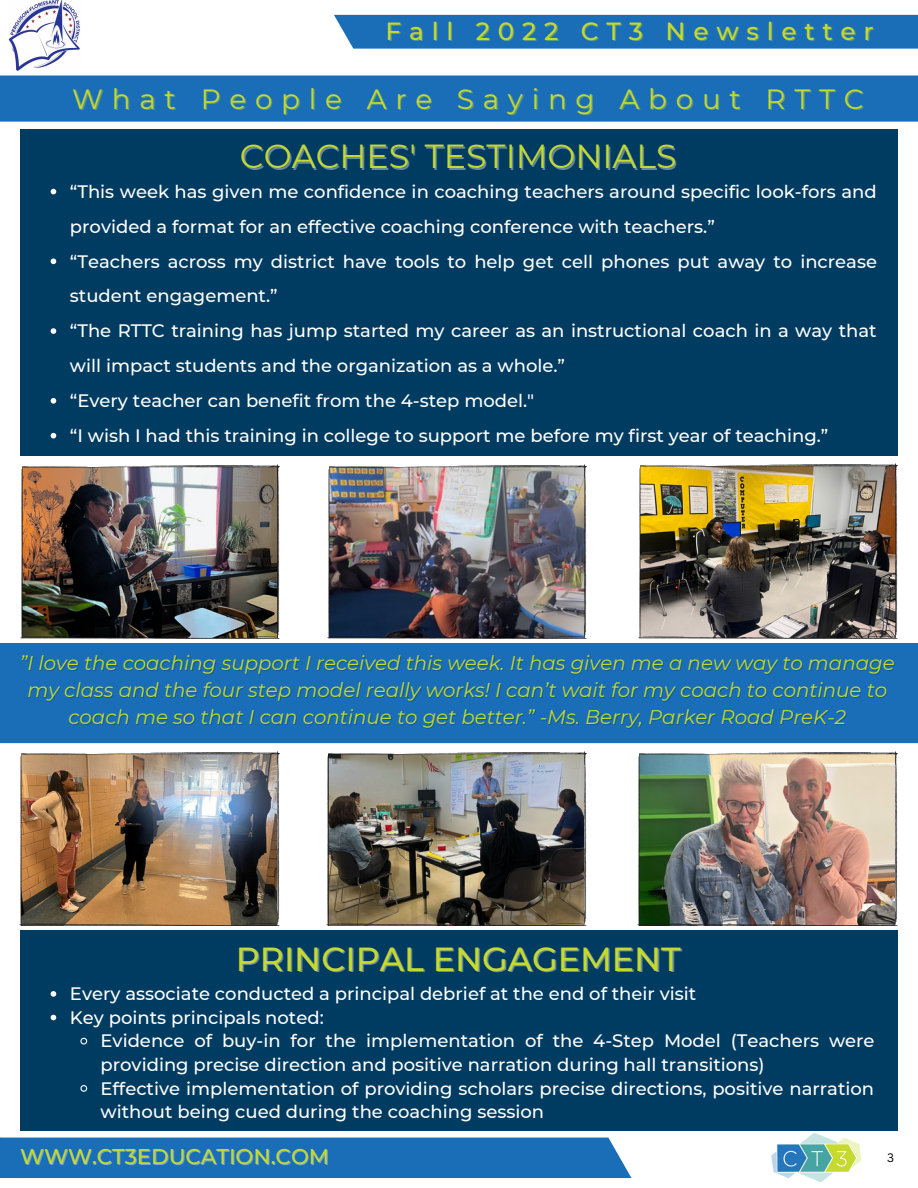
<style>
.page{position:relative;width:918px;height:1188px;background:#fff}
.page>*{position:absolute;margin:0;border:0;box-sizing:border-box;transform-origin:0 0}
.t1{font:33.3px "Montserrat";color:#c5d930}
.t2{font:500 33.3px "Montserrat";color:#c5d930}
.t3{font:27.75px "Montserrat";letter-spacing:.315em;color:#c5d930}
.t4{font:500 24.75px "Montserrat";letter-spacing:.315em;color:#c5d930}
.t5{font:500 21.3px "Montserrat";color:#c5d930}
.t6{font:italic 19.8px/27px "Montserrat";color:#c5d930;text-align:center}
.t7{font:500 18px/34.8px "Montserrat";color:#fff}
.t8{font:12px "Canva Sans";color:#000}
</style>
<div class="page">
<div style="left:20px;top:130px;width:878px;height:326px;background:#003c61"></div>
<div style="left:0;top:75px;width:918px;height:47px;background:#196eb7"></div>
<div style="left:0;top:1138px;width:631px;height:40px;background:#196eb7"></div>
<div style="left:334px;top:15px;width:584px;height:34px;background:#196eb7"></div>
<div style="left:20px;top:930px;width:878px;height:201px;background:#003c61"></div>
<img style="left:771px;top:1132px;width:91px;height:51px">
<div style="left:0;top:643px;width:918px;height:100px;background:#196eb7"></div>
<img style="left:20px;top:464px;width:260px;height:175px">
<img style="left:327px;top:464px;width:260px;height:175px">
<img style="left:638px;top:464px;width:260px;height:175px">
<img style="left:19px;top:751px;width:260px;height:175px">
<img style="left:327px;top:751px;width:259px;height:175px">
<img style="left:637px;top:751px;width:260px;height:175px">
<img style="left:9px;top:0;width:71px;height:71px">
<svg style="left:51px;top:189px;width:5px;height:5px"></svg>
<svg style="left:51px;top:259px;width:5px;height:5px"></svg>
<svg style="left:51px;top:328px;width:5px;height:6px"></svg>
<svg style="left:51px;top:398px;width:5px;height:6px"></svg>
<svg style="left:51px;top:433px;width:5px;height:6px"></svg>
<svg style="left:51px;top:991px;width:5px;height:6px"></svg>
<svg style="left:51px;top:1015px;width:5px;height:5px"></svg>
<svg style="left:80px;top:1037px;width:8px;height:8px"></svg>
<svg style="left:80px;top:1085px;width:8px;height:7px"></svg>
<h3 class="t4" style="left:386px;top:16px;width:490px">Fall 2022 CT3 Newsletter</h3>
<h2 class="t3" style="left:72px;top:82px;width:793px">What People Are Saying About RTTC</h2>
<h1 class="t1" style="left:240px;top:136px;width:438px">COACHES' TESTIMONIALS</h1>
<p class="t7" style="left:70px;top:174px;width:809px">“This week has given me confidence in coaching teachers around specific look-fors and provided a format for an effective coaching conference with teachers.”<br>“Teachers across my district have tools to help get cell phones put away to increase student engagement.”<br>“The RTTC training has jump started my career as an instructional coach in a way that will impact students and the organization as a whole.”<br>“Every teacher can benefit from the 4-step model."<br>“I wish I had this training in college to support me before my first year of teaching.”</p>
<p class="t6" style="left:20px;top:650px;width:876px">”I love the coaching support I received this week. It has given me a new way to manage my class and the four step model really works! I can’t wait for my coach to continue to coach me so that I can continue to get better.” -Ms. Berry, Parker Road PreK-2</p>
<h1 class="t2" style="left:236px;top:939px;width:447px">PRINCIPAL ENGAGEMENT</h1>
<p class="t7" style="left:70px;top:982px;width:628px;line-height:23.7px">Every associate conducted a principal debrief at the end of their visit<br>Key points principals noted:</p>
<p class="t7" style="left:101px;top:1029px;width:776px;line-height:23.7px">Evidence of buy-in for the implementation of the 4-Step Model (Teachers were providing precise direction and positive narration during hall transitions)<br>Effective implementation of providing scholars precise directions, positive narration without being cued during the coaching session</p>
<p class="t5" style="left:20px;top:1144px;width:311px">WWW.CT3EDUCATION.COM</p>
<p class="t8" style="left:887px;top:1149px;width:8px">3</p>
</div>
